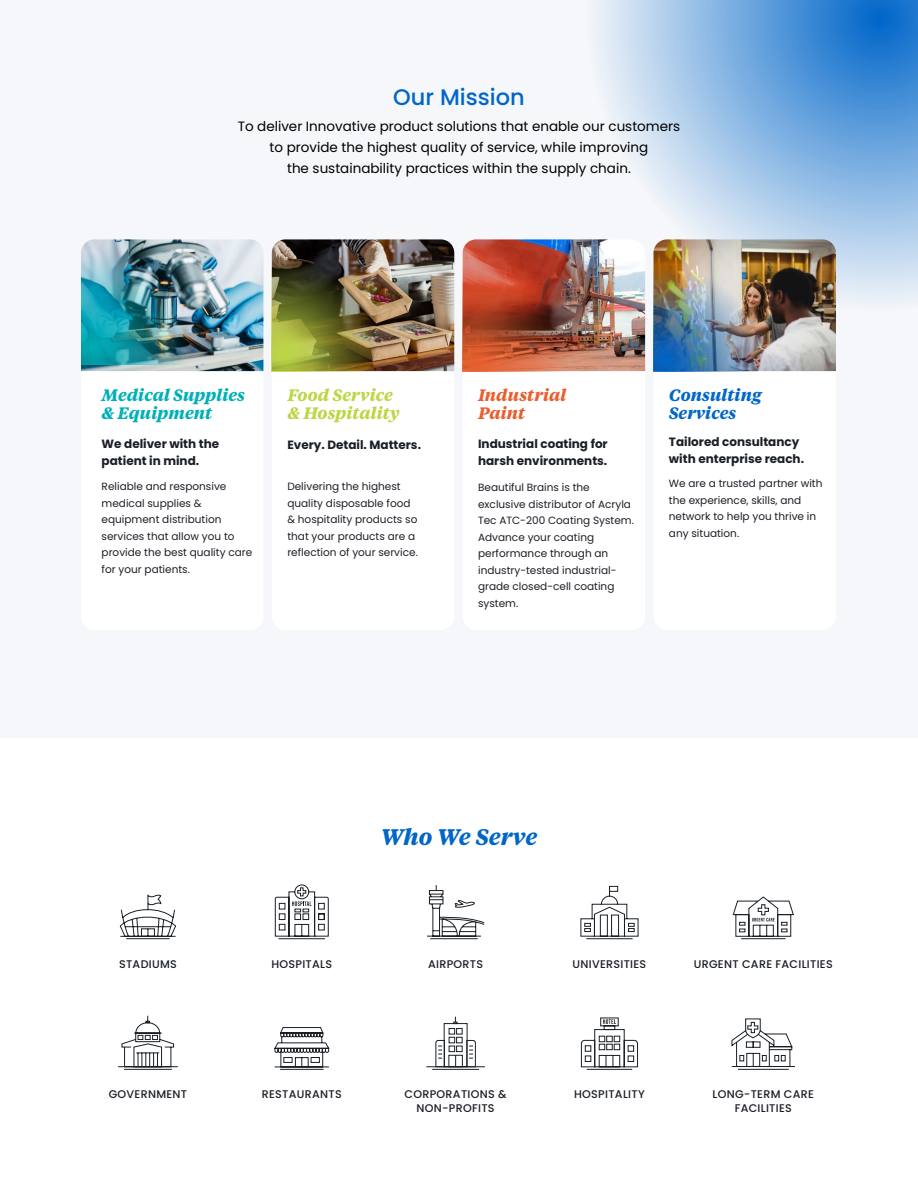
<style>
.page{position:relative;width:918px;height:1188px;background:#fff}
.page>*{position:absolute;margin:0;border:0;box-sizing:border-box;transform-origin:0 0}
.t1{font:italic 700 22.5px "Tiempos Text";color:#0066c9}
.t2{font:500 22.5px "Poppins";color:#0066c9}
.t3{font:italic 700 16.5px/18px "Tiempos Text";color:#00afb8}
.t4{font:italic 700 16.5px/18px "Tiempos Text";color:#bbd745}
.t5{font:italic 700 16.5px/18px "Tiempos Text";color:#0066c9}
.t6{font:italic 700 16.5px/18px "Tiempos Text";color:#e75f2e}
.t7{font:13.5px/21px "Poppins";color:#000;text-align:center}
.t8{font:700 12px/16.5px "Poppins";color:#1a1f26}
.t9{font:500 11.1px/13.4px "Poppins";letter-spacing:.025em;color:#1a1f26;text-align:center}
.t10{font:10.5px/16.5px "Poppins";color:#1a1f26}
</style>
<div class="page">
<div style="left:0;top:0;width:918px;height:738px;background:#f5f7fa"></div>
<svg style="left:597px;top:0;width:321px;height:310px;background:#99c0e7"></svg>
<svg style="left:119px;top:894px;width:57px;height:45px"></svg>
<svg style="left:427px;top:885px;width:58px;height:54px"></svg>
<svg style="left:580px;top:886px;width:59px;height:53px"></svg>
<svg style="left:275px;top:884px;width:54px;height:55px"></svg>
<svg style="left:732px;top:896px;width:62px;height:43px"></svg>
<svg style="left:118px;top:1015px;width:60px;height:55px"></svg>
<svg style="left:274px;top:1027px;width:56px;height:43px"></svg>
<svg style="left:426px;top:1016px;width:59px;height:54px"></svg>
<svg style="left:731px;top:1018px;width:64px;height:52px"></svg>
<svg style="left:581px;top:1017px;width:57px;height:53px"></svg>
<img style="left:272px;top:239px;width:182px;height:132px">
<img style="left:81px;top:239px;width:182px;height:132px">
<img style="left:81px;top:252px;width:106px;height:112px">
<img style="left:272px;top:259px;width:106px;height:112px">
<img style="left:463px;top:239px;width:182px;height:132px">
<img style="left:654px;top:239px;width:182px;height:132px">
<img style="left:463px;top:266px;width:106px;height:105px">
<img style="left:654px;top:266px;width:105px;height:105px">
<h1 class="t2" style="left:393px;top:84px;width:133px">Our Mission</h1>
<p class="t7" style="left:238px;top:116px;width:444px">To deliver Innovative product solutions that enable our customers to provide the highest quality of service, while improving<br>the sustainability practices within the supply chain.</p>
<h2 class="t3" style="left:102px;top:385px;width:145px">Medical Supplies &amp; Equipment</h2>
<h2 class="t4" style="left:287px;top:385px;width:114px">Food Service &amp; Hospitality</h2>
<p class="t8" style="left:102px;top:436px;width:119px">We deliver with the</p>
<p class="t8" style="left:287px;top:436px;width:135px">Every. Detail. Matters.</p>
<p class="t8" style="left:102px;top:452px;width:99px">patient in mind.</p>
<p class="t10" style="left:287px;top:478px;width:132px">Delivering the highest quality disposable food &amp; hospitality products so that your products are a reflection of your service.</p>
<p class="t10" style="left:102px;top:478px;width:152px">Reliable and responsive medical supplies &amp; equipment distribution services that allow you to provide the best quality care for your patients.</p>
<h2 class="t6" style="left:478px;top:385px;width:90px">Industrial<br>Paint</h2>
<h2 class="t5" style="left:669px;top:385px;width:94px">Consulting<br>Services</h2>
<p class="t8" style="left:669px;top:434px;width:137px">Tailored consultancy with enterprise reach.</p>
<p class="t10" style="left:669px;top:475px;width:155px">We are a trusted partner with the experience, skills, and network to help you thrive in any situation.</p>
<p class="t8" style="left:478px;top:436px;width:131px">Industrial coating for harsh environments.</p>
<p class="t10" style="left:478px;top:479px;width:157px">Beautiful Brains is the exclusive distributor of Acryla<br>Tec ATC-200 Coating System.<br>Advance your coating performance through an industry-tested industrial&shy;grade closed-cell coating system.</p>
<p class="t9" style="left:119px;top:957px;width:59px">STADIUMS</p>
<p class="t9" style="left:109px;top:1088px;width:80px">GOVERNMENT</p>
<p class="t9" style="left:271px;top:957px;width:62px">HOSPITALS</p>
<h1 class="t1" style="left:380px;top:821px;width:159px">Who We Serve</h1>
<p class="t9" style="left:428px;top:957px;width:57px">AIRPORTS</p>
<p class="t9" style="left:573px;top:957px;width:75px">UNIVERSITIES</p>
<p class="t9" style="left:694px;top:957px;width:140px">URGENT CARE FACILITIES</p>
<p class="t9" style="left:262px;top:1088px;width:81px">RESTAURANTS</p>
<p class="t9" style="left:405px;top:1088px;width:104px">CORPORATIONS &amp;<br>NON-PROFITS</p>
<p class="t9" style="left:574px;top:1088px;width:72px">HOSPITALITY</p>
<p class="t9" style="left:713px;top:1088px;width:103px">LONG-TERM CARE<br>FACILITIES</p>
</div>
